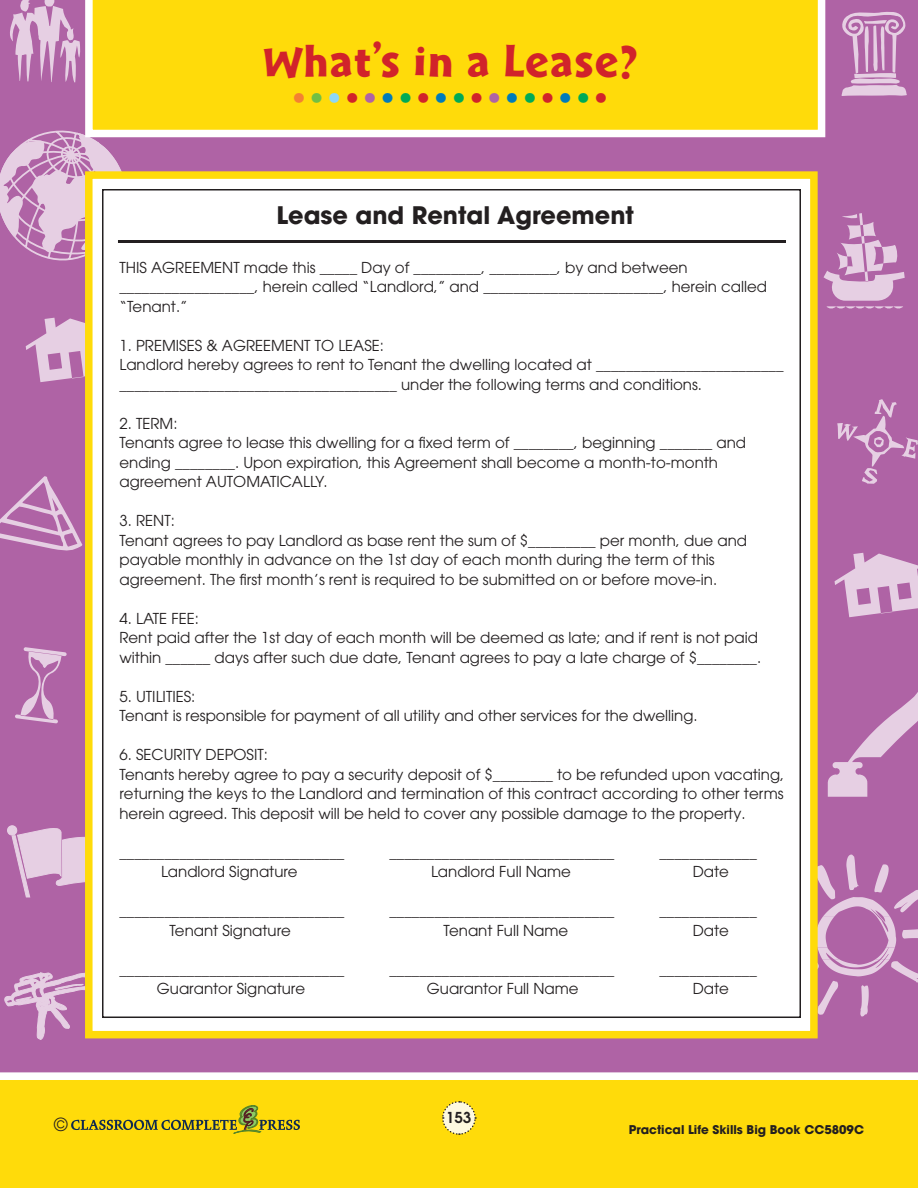
<style>
.page{position:relative;width:918px;height:1188px;background:#fff}
.page>*{position:absolute;margin:0;border:0;box-sizing:border-box;transform-origin:0 0}
.TG_Main_Header{font:46.5px "Cal Sans Heavy KA";letter-spacing:.035em;color:#d1232a}
.t1{font:700 42px "Futura";color:#d1232a}
.TG_Regular_Paragraph{font:700 24px "Avant Garde";color:#231f20}
.t2{font:18px "Avant Garde";color:#231f20}
.TG_Regular_Paragraph-2{font:15px/19.5px "Avant Garde";color:#231f20}
.t3{font:600 15px "Avant Garde";color:#231f20}
.t4{font:700 12px "Avant Garde";color:#231f20}
.s1{color:#f48032}
.s2{color:#71bf44}
.s3{color:#8dd7f7}
.s4{color:#af63a5}
.s5{color:#007bba}
.s6{color:#00aa56}
</style>
<div class="page">
<div style="left:0;top:1080px;width:918px;height:108px;background:#ffdb0a"></div>
<svg style="left:442px;top:1101px;width:35px;height:34px"></svg>
<svg style="left:71px;top:1105px;width:229px;height:28px"></svg>
<div style="left:0;top:0;width:918px;height:1073px;background:#af63a5"></div>
<svg style="left:0;top:476px;width:82px;height:76px;background:#bc7db3"></svg>
<svg style="left:26px;top:318px;width:59px;height:64px;background:#cea1c9"></svg>
<svg style="left:841px;top:10px;width:66px;height:86px;background:#c58ebe"></svg>
<svg style="left:8px;top:0;width:73px;height:83px;background:#c690bf"></svg>
<svg style="left:5px;top:825px;width:80px;height:73px;background:#cd9fc7"></svg>
<svg style="left:837px;top:399px;width:81px;height:85px;background:#b773ae"></svg>
<svg style="left:824px;top:213px;width:81px;height:96px;background:#c48dbd"></svg>
<svg style="left:15px;top:647px;width:52px;height:76px;background:#be80b5"></svg>
<svg style="left:4px;top:964px;width:114px;height:77px;background:#bf82b6"></svg>
<svg style="left:0;top:129px;width:128px;height:133px;background:#cc9cc5"></svg>
<svg style="left:835px;top:553px;width:83px;height:64px;background:#cfa3c9"></svg>
<svg style="left:828px;top:676px;width:90px;height:121px;background:#bc7eb4"></svg>
<svg style="left:818px;top:855px;width:100px;height:162px;background:#bc7cb3"></svg>
<svg style="left:85px;top:0;width:740px;height:137px;background:#fedd1b"></svg>
<div style="left:85px;top:171px;width:733px;height:867px;background:#fff;border:8px solid #ffdb0a"></div>
<hr style="left:118px;top:240px;width:668px;height:3px;background:#231f20">
<p class="TG_Main_Header" style="left:263px;top:34px;width:375px">WHAT’S IN A LEASE?</p>
<p class="t1" style="left:292px;top:58px;width:318px"><span class="s1">.</span><span class="s2">.</span><span class="s3">.</span>.<span class="s4">.</span><span class="s5">.</span><span class="s6">.</span>.<span class="s5">.</span><span class="s6">.</span>.<span class="s4">.</span><span class="s5">.</span><span class="s6">.</span>.<span class="s5">.</span><span class="s6">.</span>.</p>
<p class="TG_Regular_Paragraph" style="left:277px;top:199px;width:359px">Lease and Rental Agreement</p>
<p class="TG_Regular_Paragraph-2" style="left:119px;top:257px;width:649px">THIS AGREEMENT made this _____ Day of _________, _________, by and between __________________, herein called “Landlord,” and ________________________, herein called “Tenant.”</p>
<p class="TG_Regular_Paragraph-2" style="left:119px;top:335px;width:266px">1. PREMISES &amp; AGREEMENT TO LEASE:</p>
<p class="TG_Regular_Paragraph-2" style="left:119px;top:355px;width:666px">Landlord hereby agrees to rent to Tenant the dwelling located at _________________________ _____________________________________ under the following terms and conditions.</p>
<p class="TG_Regular_Paragraph-2" style="left:119px;top:413px;width:60px">2. TERM:</p>
<p class="TG_Regular_Paragraph-2" style="left:119px;top:433px;width:628px">Tenants agree to lease this dwelling for a fixed term of ________, beginning _______ and ending ________. Upon expiration, this Agreement shall become a month-to-month agreement AUTOMATICALLY.</p>
<p class="TG_Regular_Paragraph-2" style="left:119px;top:511px;width:57px">3. RENT:</p>
<p class="TG_Regular_Paragraph-2" style="left:119px;top:530px;width:629px">Tenant agrees to pay Landlord as base rent the sum of $_________ per month, due and payable monthly in advance on the 1st day of each month during the term of this agreement. The first month’s rent is required to be submitted on or before move-in.</p>
<p class="TG_Regular_Paragraph-2" style="left:119px;top:608px;width:81px">4. LATE FEE:</p>
<p class="TG_Regular_Paragraph-2" style="left:119px;top:628px;width:643px">Rent paid after the 1st day of each month will be deemed as late; and if rent is not paid within ______ days after such due date, Tenant agrees to pay a late charge of $________.</p>
<p class="TG_Regular_Paragraph-2" style="left:119px;top:686px;width:77px">5. UTILITIES:</p>
<p class="TG_Regular_Paragraph-2" style="left:119px;top:706px;width:580px">Tenant is responsible for payment of all utility and other services for the dwelling.</p>
<p class="TG_Regular_Paragraph-2" style="left:119px;top:745px;width:150px">6. SECURITY DEPOSIT:</p>
<p class="TG_Regular_Paragraph-2" style="left:119px;top:764px;width:666px;text-align:justify">Tenants hereby agree to pay a security deposit of $________ to be refunded upon vacating, returning the keys to the Landlord and termination of this contract according to other terms herein agreed. This deposit will be held to cover any possible damage to the property.</p>
<p class="TG_Regular_Paragraph-2" style="left:119px;top:842px;width:226px">______________________________</p>
<p class="TG_Regular_Paragraph-2" style="left:389px;top:842px;width:226px">______________________________</p>
<p class="TG_Regular_Paragraph-2" style="left:659px;top:842px;width:99px">_____________</p>
<p class="TG_Regular_Paragraph-2" style="left:161px;top:862px;width:138px">Landlord Signature</p>
<p class="TG_Regular_Paragraph-2" style="left:431px;top:862px;width:141px">Landlord Full Name</p>
<p class="TG_Regular_Paragraph-2" style="left:693px;top:862px;width:38px">Date</p>
<p class="TG_Regular_Paragraph-2" style="left:119px;top:901px;width:226px">______________________________</p>
<p class="TG_Regular_Paragraph-2" style="left:389px;top:901px;width:226px">______________________________</p>
<p class="TG_Regular_Paragraph-2" style="left:659px;top:901px;width:99px">_____________</p>
<p class="TG_Regular_Paragraph-2" style="left:169px;top:920px;width:123px">Tenant Signature</p>
<p class="TG_Regular_Paragraph-2" style="left:443px;top:920px;width:126px">Tenant Full Name</p>
<p class="TG_Regular_Paragraph-2" style="left:693px;top:920px;width:38px">Date</p>
<p class="TG_Regular_Paragraph-2" style="left:119px;top:959px;width:226px">______________________________</p>
<p class="TG_Regular_Paragraph-2" style="left:389px;top:959px;width:226px">______________________________</p>
<p class="TG_Regular_Paragraph-2" style="left:659px;top:959px;width:99px">_____________</p>
<p class="TG_Regular_Paragraph-2" style="left:157px;top:979px;width:150px">Guarantor Signature</p>
<p class="TG_Regular_Paragraph-2" style="left:427px;top:979px;width:153px">Guarantor Full Name</p>
<p class="TG_Regular_Paragraph-2" style="left:693px;top:979px;width:38px">Date</p>
<p class="t3" style="left:446px;top:1107px;width:27px">153</p>
<p class="t2" style="left:54px;top:1114px;width:15px">©</p>
<p class="t4" style="left:629px;top:1122px;width:237px">Practical Life Skills Big Book CC5809C</p>
</div>
